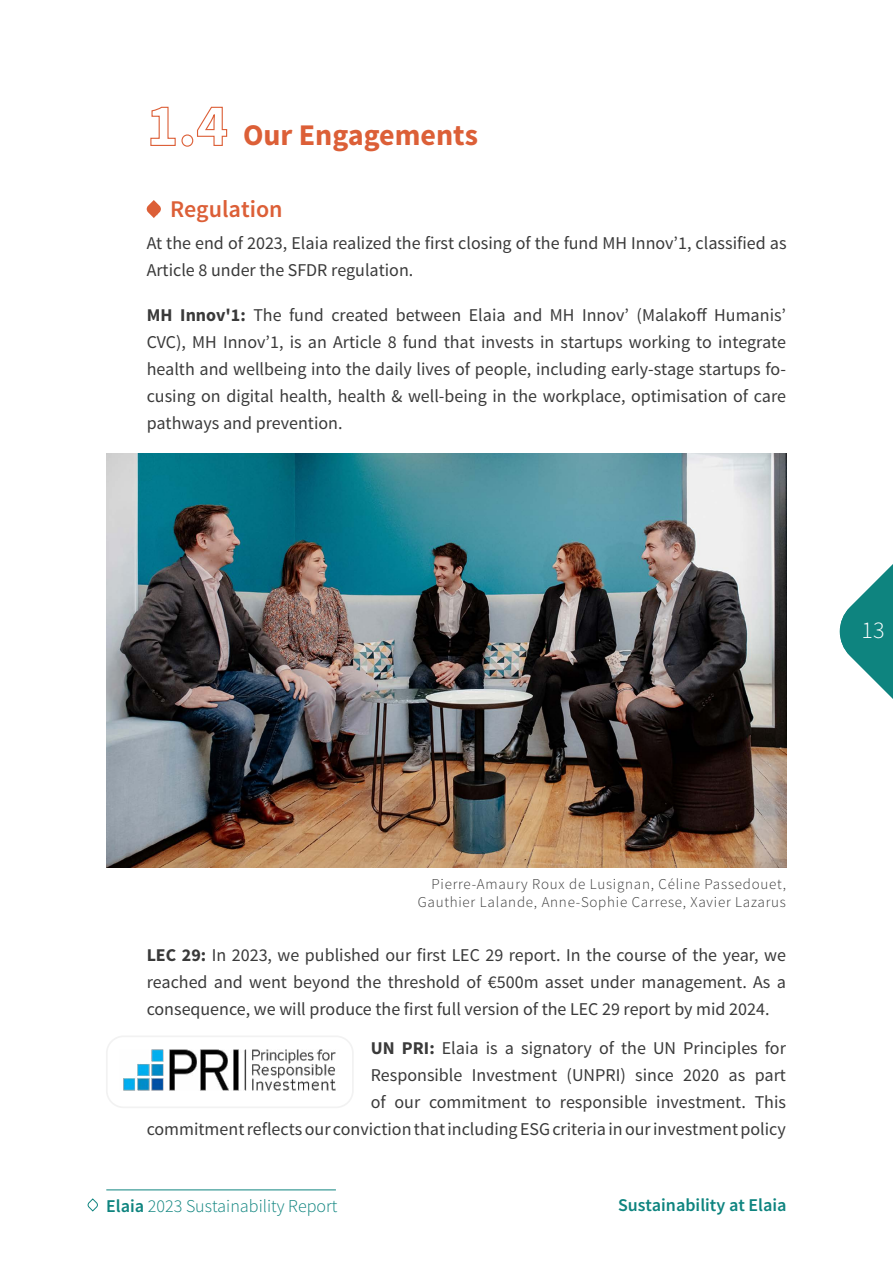
<style>
.page{position:relative;width:893px;height:1263px;background:#fff}
.page>*{position:absolute;margin:0;border:0;box-sizing:border-box;transform-origin:0 0}
.t1{font:700 30px "Source Sans Pro";color:#dc5f37}
.t2{font:600 24px "Source Sans Pro";color:#dc5f37}
.t3{font:300 24px "Source Sans Pro";color:#fff}
.t4{font:18px/27px "Source Sans Pro";color:#3a3a3a;text-align:justify}
.t5{font:300 18px "Source Sans Pro";color:#0e847f}
.t6{font:600 18px "Source Sans Pro";color:#0e847f}
.t7{font:300 15px/18px "Source Sans Pro";letter-spacing:.05em;color:#3a3a3a;text-align:right}
.s1{font-size:60px}
.s2{font-weight:700}
.s3{font-weight:600}
</style>
<div class="page">
<svg style="left:840px;top:564px;width:53px;height:135px"></svg>
<hr style="left:106px;top:1189px;width:230px;height:1px;background:#0e847f">
<svg style="left:87px;top:1198px;width:11px;height:14px"></svg>
<svg style="left:147px;top:200px;width:14px;height:18px"></svg>
<img style="left:106px;top:454px;width:681px;height:413px">
<img style="left:123px;top:1049px;width:213px;height:41px">
<div style="left:106px;top:1035px;width:248px;height:73px;border:2px solid #f2f2f2;border-radius:17px"></div>
<h1 class="t1" style="left:147px;top:116px;width:333px"><span class="s1">1.4</span> Our Engagements</h1>
<h2 class="t2" style="left:170px;top:194px;width:114px">Regulation</h2>
<p class="t4" style="left:147px;top:230px;width:641px">At the end of 2023, Elaia realized the first closing of the fund MH Innov’1, classified as<br>Article 8 under the SFDR regulation.</p>
<p class="t4" style="left:147px;top:302px;width:641px"><span class="s2">MH Innov'1:</span> The fund created between Elaia and MH Innov’ (Malakoff Humanis’ CVC), MH Innov’1, is an Article 8 fund that invests in startups working to integrate health and wellbeing into the daily lives of people, including early-stage startups fo&shy;cusing on digital health, health &amp; well-being in the workplace, optimisation of care pathways and prevention.</p>
<h2 class="t3" style="left:862px;top:615px;width:24px">13</h2>
<p class="t7" style="left:418px;top:875px;width:370px">Pierre-Amaury Roux de Lusignan, Céline Passedouet,<br>Gauthier Lalande, Anne-Sophie Carrese, Xavier Lazarus</p>
<p class="t4" style="left:147px;top:941px;width:641px"><span class="s2">LEC 29:</span> In 2023, we published our first LEC 29 report. In the course of the year, we reached and went beyond the threshold of €500m asset under management. As a consequence, we will produce the first full version of the LEC 29 report by mid 2024.</p>
<p class="t4" style="left:147px;top:1035px;width:641px;text-align:right"><span class="s2">UN PRI:</span> Elaia is a signatory of the UN Principles for<br>Responsible Investment (UNPRI) since 2020 as part<br>of our commitment to responsible investment. This<br>commitment reflects our conviction that including ESG criteria in our investment policy</p>
<p class="t5" style="left:106px;top:1195px;width:233px"><span class="s3">Elaia</span> 2023 Sustainability Report</p>
<p class="t6" style="left:618px;top:1194px;width:170px">Sustainability at Elaia</p>
</div>
